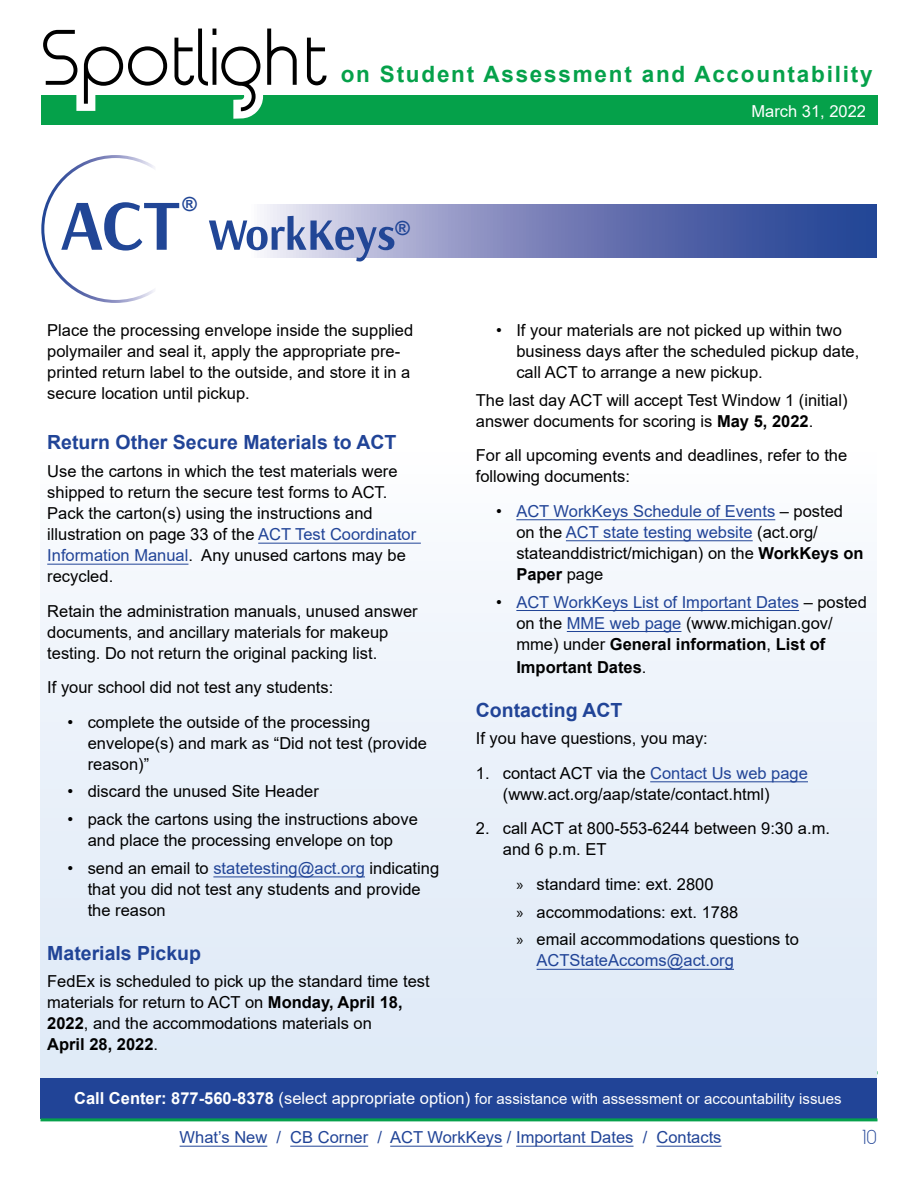
<style>
.page{position:relative;width:918px;height:1188px;background:#fff}
.page>*{position:absolute;margin:0;border:0;box-sizing:border-box;transform-origin:0 0}
.t1{font:700 22.5px "Arial";letter-spacing:.08em;color:#05a14a}
.t2{font:700 19.5px "Arial";color:#214497}
.t3{font:700 19.5px "Arial";color:#214696}
.t4{font:16.5px/21px "Arial";color:#000}
.t5{font:16.5px "Arial";color:#214497}
.t6{font:700 16.5px "Arial";color:#000}
.t7{font:16.5px "Arial";color:#fff}
.t8{font:16.5px "Time Burner";color:#214497}
.t9{font:15px "Arial";color:#fff}
.s1{color:#214497}
.s2{font-weight:700}
.s3{font-weight:400}
.s4{font-family:"Myriad Pro"}
.s5{font-weight:700;font-size:16.5px}
.s6{font-size:16.5px}
</style>
<div class="page">
<div style="left:40px;top:1071px;width:838px;height:47px;background:#214497"></div>
<hr style="left:40px;top:1118px;width:838px;height:3px;background:#06a14b">
<hr style="left:180px;top:1146px;width:87px;height:1px;background:#214497">
<hr style="left:290px;top:1146px;width:78px;height:1px;background:#214497">
<hr style="left:390px;top:1146px;width:112px;height:1px;background:#214497">
<hr style="left:516px;top:1146px;width:118px;height:1px;background:#214497">
<hr style="left:656px;top:1146px;width:66px;height:1px;background:#214497">
<div style="left:41px;top:95px;width:837px;height:30px;background:#05a14a"></div>
<svg style="left:43px;top:28px;width:284px;height:91px"></svg>
<div style="left:40px;top:259px;width:836px;height:819px;background:linear-gradient(to bottom,#fff,#dde8f7)"></div>
<div style="left:61px;top:197px;width:816px;height:65px;background:#fff"></div>
<svg style="left:264px;top:204px;width:613px;height:54px;background:#6775b1"></svg>
<svg style="left:41px;top:155px;width:149px;height:148px"></svg>
<svg style="left:209px;top:216px;width:185px;height:46px"></svg>
<hr style="left:258px;top:543px;width:163px;height:1px;background:#214497">
<hr style="left:47px;top:564px;width:141px;height:1px;background:#214497">
<hr style="left:213px;top:877px;width:152px;height:1px;background:#214497">
<hr style="left:516px;top:519px;width:259px;height:1px;background:#214497">
<hr style="left:566px;top:540px;width:187px;height:1px;background:#214497">
<hr style="left:516px;top:610px;width:283px;height:1px;background:#214497">
<hr style="left:567px;top:631px;width:114px;height:1px;background:#214497">
<hr style="left:650px;top:781px;width:158px;height:1px;background:#214497">
<hr style="left:537px;top:969px;width:197px;height:1px;background:#214497">
<p class="t3" style="left:183px;top:191px;width:16px">®</p>
<h1 class="t1" style="left:341px;top:59px;width:533px">on Student Assessment and Accountability</h1>
<p class="t7" style="left:752px;top:100px;width:116px">March 31, 2022</p>
<p class="t3" style="left:396px;top:215px;width:16px">®</p>
<p class="t4" style="left:47px;top:320px;width:367px">Place the processing envelope inside the supplied polymailer and seal it, apply the appropriate pre&shy;printed return label to the outside, and store it in a secure location until pickup.</p>
<h3 class="t2" style="left:47px;top:429px;width:351px">Return Other Secure Materials to ACT</h3>
<p class="t4" style="left:47px;top:461px;width:371px">Use the cartons in which the test materials were shipped to return the secure test forms to ACT.<br>Pack the carton(s) using the instructions and illustration on page 33 of the <span class="s1">ACT Test Coordinator Information Manual</span>. Any unused cartons may be recycled.</p>
<p class="t4" style="left:47px;top:600px;width:372px">Retain the administration manuals, unused answer documents, and ancillary materials for makeup testing. Do not return the original packing list.</p>
<p class="t4" style="left:47px;top:677px;width:288px">If your school did not test any students:</p>
<p class="t4" style="left:88px;top:711px;width:341px;text-indent:-20px">• complete the outside of the processing envelope(s) and mark as “Did not test (provide reason)”</p>
<p class="t4" style="left:67px;top:781px;width:253px">• discard the unused Site Header</p>
<p class="t4" style="left:67px;top:809px;width:352px;text-align:center">• pack the cartons using the instructions above and place the processing envelope on top</p>
<p class="t4" style="left:88px;top:858px;width:353px;text-indent:-20px">• send an email to <span class="s1">statetesting@act.org</span> indicating that you did not test any students and provide the reason</p>
<h3 class="t2" style="left:47px;top:939px;width:155px">Materials Pickup</h3>
<p class="t4" style="left:47px;top:971px;width:384px">FedEx is scheduled to pick up the standard time test materials for return to ACT on <span class="s2">Monday, April 18, 2022</span>, and the accommodations materials on<br><span class="s2">April 28, 2022</span>.</p>
<p class="t4" style="left:516px;top:320px;width:345px;text-indent:-20px">• If your materials are not picked up within two business days after the scheduled pickup date, call ACT to arrange a new pickup.</p>
<p class="t4" style="left:476px;top:389px;width:373px">The last day ACT will accept Test Window 1 (initial) answer documents for scoring is <span class="s2">May 5, 2022</span>.</p>
<p class="t4" style="left:476px;top:445px;width:373px">For all upcoming events and deadlines, refer to the following documents:</p>
<p class="t4" style="left:516px;top:500px;width:349px;text-indent:-20px">• <span class="s1">ACT WorkKeys Schedule of Events</span> – posted on the <span class="s1">ACT state testing website</span> (act.org/ stateanddistrict/michigan) on the <span class="s2">WorkKeys on Paper</span> page</p>
<p class="t4" style="left:516px;top:591px;width:352px;text-indent:-20px">• <span class="s1">ACT WorkKeys List of Important Dates</span> – posted on the <span class="s1">MME web page</span> (www.michigan.gov/ mme) under <span class="s2">General information</span>, <span class="s2">List of</span></p>
<p class="t6" style="left:516px;top:656px;width:132px">Important Dates<span class="s3">.</span></p>
<h3 class="t2" style="left:476px;top:696px;width:148px">Contacting ACT</h3>
<p class="t4" style="left:476px;top:728px;width:234px">If you have questions, you may:</p>
<p class="t4" style="left:503px;top:762px;width:307px;text-indent:-27px">1. contact ACT via the <span class="s1">Contact Us web page </span>(www.act.org/aap/state/contact.html)</p>
<p class="t4" style="left:503px;top:818px;width:329px;text-indent:-27px">2. call ACT at 800-553-6244 between 9:30 a.m. and 6 p.m. ET</p>
<p class="t4" style="left:516px;top:870px;width:284px;line-height:27.8px"><span class="s4">»</span> standard time: ext. 2800<br><span class="s4">»</span> accommodations: ext. 1788<br><span class="s4">»</span> email accommodations questions to</p>
<p class="t5" style="left:537px;top:949px;width:199px">ACTStateAccoms@act.org</p>
<p class="t9" style="left:74px;top:1088px;width:769px"><span class="s5">Call Center: 877-560-8378</span> <span class="s6">(select appropriate option)</span> for assistance with assessment or accountability issues</p>
<p class="t5" style="left:180px;top:1126px;width:543px">What’s New / CB Corner / ACT WorkKeys / Important Dates / Contacts</p>
<p class="t8" style="left:862px;top:1129px;width:16px">10</p>
</div>
